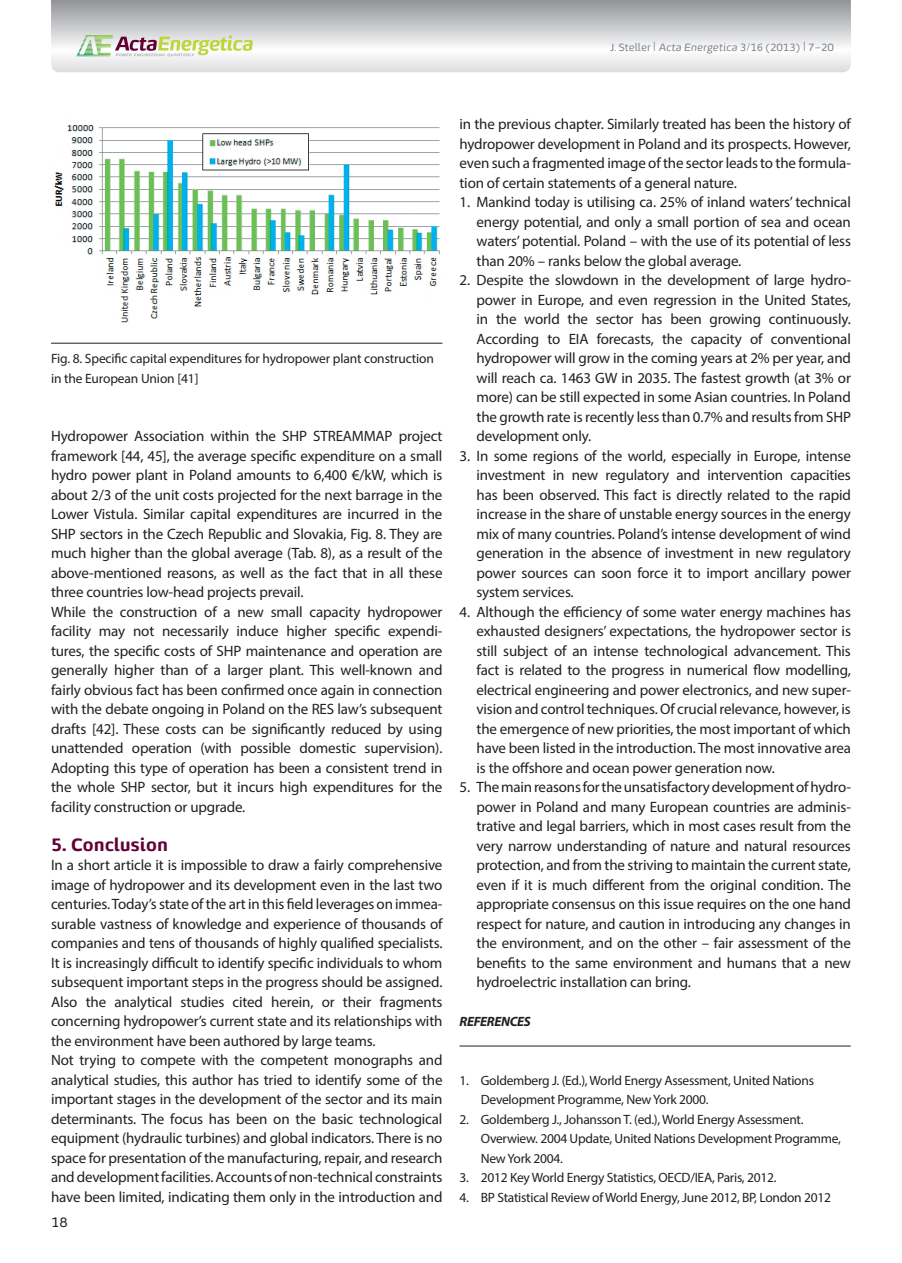
<style>
.page{position:relative;width:902px;height:1263px;background:#fff}
.page>*{position:absolute;margin:0;border:0;box-sizing:border-box;transform-origin:0 0}
.srodtytul_i_autor_ke{font:700 18px "Energa";letter-spacing:-.01em;color:#630035}
.body{font:15px/19.5px "Myriad Pro";letter-spacing:-.01em;color:#231f20;text-align:justify}
.body_wyliczanie_bez{font:15px/19.5px "Myriad Pro";letter-spacing:-.01em;color:#231f20;text-align:justify}
.reference{font:13.5px/19.5px "Myriad Pro";letter-spacing:-.02em;color:#231f20}
.podpis_wykresu{font:13.5px/19.5px "Myriad Pro";letter-spacing:-.01em;color:#231f20}
.reference-2{font:italic 700 13.5px "Myriad Pro";letter-spacing:-.025em;color:#231f20}
.t1{font:13.5px "Energa";color:#231f20}
.polski_body{font:10.5px "Energa";letter-spacing:-.01em;color:#808285}
.s1{font-size:13.5px}
.s2{font-style:italic}
</style>
<div class="page">
<svg style="left:51px;top:0;width:799px;height:72px"></svg>
<svg style="left:76px;top:35px;width:177px;height:21px"></svg>
<hr style="left:459px;top:1046px;width:391px;height:1px;background:#231f20">
<hr style="left:51px;top:343px;width:391px;height:1px;background:#231f20">
<img style="left:53px;top:125px;width:387px;height:198px">
<p class="polski_body" style="left:610px;top:41px;width:225px">J. Steller <span class="s1">|</span> <span class="s2">Acta Energetica</span> 3/16 (2013) <span class="s1">|</span> 7–20</p>
<p class="podpis_wykresu" style="left:51px;top:349px;width:384px">Fig. 8. Specific capital expenditures for hydropower plant construction in the European Union [41]</p>
<p class="body" style="left:51px;top:426px;width:393px">Hydropower Association within the SHP STREAMMAP project framework [44, 45], the average specific expenditure on a small hydro power plant in Poland amounts to 6,400 €/kW, which is about 2/3 of the unit costs projected for the next barrage in the Lower Vistula. Similar capital expenditures are incurred in the SHP sectors in the Czech Republic and Slovakia, Fig. 8. They are much higher than the global average (Tab. 8), as a result of the above-mentioned reasons, as well as the fact that in all these three countries low-head projects prevail.</p>
<p class="body" style="left:51px;top:602px;width:393px">While the construction of a new small capacity hydropower facility may not necessarily induce higher specific expendi&shy;tures, the specific costs of SHP maintenance and operation are generally higher than of a larger plant. This well-known and fairly obvious fact has been confirmed once again in connection with the debate ongoing in Poland on the RES law’s subsequent drafts [42]. These costs can be significantly reduced by using unattended operation (with possible domestic supervision).<br>Adopting this type of operation has been a consistent trend in the whole SHP sector, but it incurs high expenditures for the facility construction or upgrade.</p>
<p class="srodtytul_i_autor_ke" style="left:51px;top:832px;width:119px">5. Conclusion</p>
<p class="body" style="left:51px;top:855px;width:393px">In a short article it is impossible to draw a fairly comprehensive image of hydropower and its development even in the last two centuries. Today’s state of the art in this field leverages on immea&shy;surable vastness of knowledge and experience of thousands of companies and tens of thousands of highly qualified specialists.<br>It is increasingly difficult to identify specific individuals to whom subsequent important steps in the progress should be assigned.<br>Also the analytical studies cited herein, or their fragments concerning hydropower’s current state and its relationships with the environment have been authored by large teams.</p>
<p class="body" style="left:51px;top:1050px;width:393px">Not trying to compete with the competent monographs and analytical studies, this author has tried to identify some of the important stages in the development of the sector and its main determinants. The focus has been on the basic technological equipment (hydraulic turbines) and global indicators. There is no space for presentation of the manufacturing, repair, and research and development facilities. Accounts of non-technical constraints have been limited, indicating them only in the introduction and</p>
<p class="t1" style="left:51px;top:1213px;width:18px">18</p>
<p class="body" style="left:459px;top:114px;width:393px">in the previous chapter. Similarly treated has been the history of hydropower development in Poland and its prospects. However, even such a fragmented image of the sector leads to the formula&shy;tion of certain statements of a general nature.</p>
<p class="body_wyliczanie_bez" style="left:476px;top:192px;width:376px;text-indent:-17px">1. Mankind today is utilising ca. 25% of inland waters’ technical energy potential, and only a small portion of sea and ocean waters’ potential. Poland – with the use of its potential of less than 20% – ranks below the global average.</p>
<p class="body_wyliczanie_bez" style="left:476px;top:270px;width:376px;text-indent:-17px">2. Despite the slowdown in the development of large hydro&shy;power in Europe, and even regression in the United States, in the world the sector has been growing continuously.<br>According to EIA forecasts, the capacity of conventional hydropower will grow in the coming years at 2% per year, and will reach ca. 1463 GW in 2035. The fastest growth (at 3% or more) can be still expected in some Asian countries. In Poland the growth rate is recently less than 0.7% and results from SHP development only.</p>
<p class="body_wyliczanie_bez" style="left:476px;top:446px;width:376px;text-indent:-17px">3. In some regions of the world, especially in Europe, intense investment in new regulatory and intervention capacities has been observed. This fact is directly related to the rapid increase in the share of unstable energy sources in the energy mix of many countries. Poland’s intense development of wind generation in the absence of investment in new regulatory power sources can soon force it to import ancillary power system services.</p>
<p class="body_wyliczanie_bez" style="left:476px;top:602px;width:376px;text-indent:-17px">4. Although the efficiency of some water energy machines has exhausted designers’ expectations, the hydropower sector is still subject of an intense technological advancement. This fact is related to the progress in numerical flow modelling, electrical engineering and power electronics, and new super&shy;vision and control techniques. Of crucial relevance, however, is the emergence of new priorities, the most important of which have been listed in the introduction. The most innovative area is the offshore and ocean power generation now.</p>
<p class="body_wyliczanie_bez" style="left:476px;top:777px;width:376px;text-indent:-17px">5. The main reasons for the unsatisfactory development of hydro&shy;power in Poland and many European countries are adminis&shy;trative and legal barriers, which in most cases result from the very narrow understanding of nature and natural resources protection, and from the striving to maintain the current state, even if it is much different from the original condition. The appropriate consensus on this issue requires on the one hand respect for nature, and caution in introducing any changes in the environment, and on the other – fair assessment of the benefits to the same environment and humans that a new hydroelectric installation can bring.</p>
<p class="reference-2" style="left:459px;top:1013px;width:73px">REFERENCES</p>
<p class="reference" style="left:480px;top:1070px;width:335px;text-indent:-21px">1. Goldemberg J. (Ed.), World Energy Assessment, United Nations<br>Development Programme, New York 2000.</p>
<p class="reference" style="left:480px;top:1109px;width:362px;text-indent:-21px">2. Goldemberg J., Johansson T. (ed.), World Energy Assessment.<br>Overwiew. 2004 Update, United Nations Development Programme,<br>New York 2004.</p>
<p class="reference" style="left:459px;top:1168px;width:318px">3. 2012 Key World Energy Statistics, OECD/IEA, Paris, 2012.</p>
<p class="reference" style="left:459px;top:1187px;width:373px">4. BP Statistical Review of World Energy, June 2012, BP, London 2012</p>
</div>
